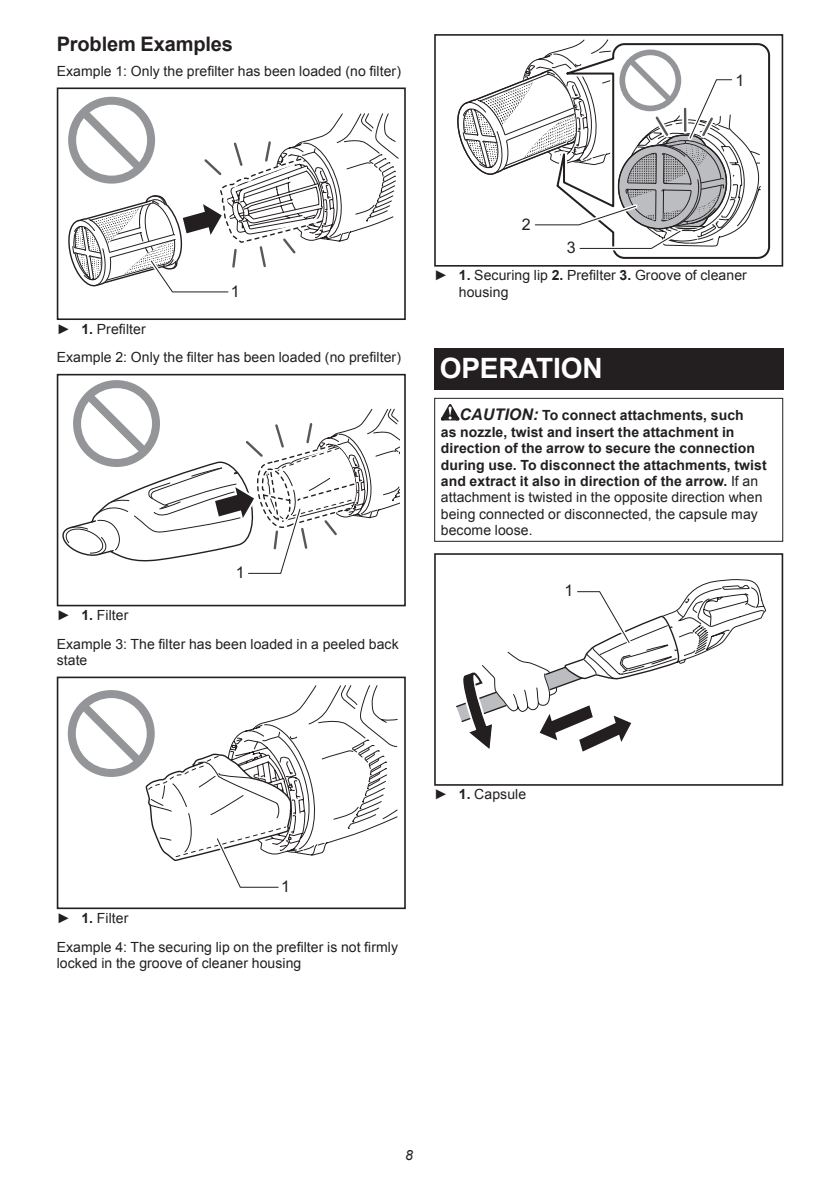
<style>
.page{position:relative;width:840px;height:1191px;background:#fff}
.page>*{position:absolute;margin:0;border:0;box-sizing:border-box;transform-origin:0 0}
.t1{font:700 28px "Arial";letter-spacing:-.01em;color:#fff}
.t2{font:700 20px "Arial";letter-spacing:-.01em;color:#231f20}
.t3{font:16px "Arial";color:#231f20}
.t4{font:14px/28.8px "Arial";letter-spacing:.005em;color:#231f20}
.t5{font:700 14px/16.4px "Arial";letter-spacing:.005em;color:#231f20}
.t6{font:italic 14px "Arial";color:#231f20}
.s1{font-weight:700}
.s2{font-style:italic;font-size:16px}
.s3{font-weight:400}
</style>
<div class="page">
<div style="left:57px;top:87px;width:348px;height:233px;border:2px solid #231f20"></div>
<svg style="left:68px;top:97px;width:331px;height:196px"></svg>
<div style="left:57px;top:374px;width:348px;height:232px;border:2px solid #231f20"></div>
<svg style="left:62px;top:380px;width:337px;height:194px"></svg>
<svg style="left:312px;top:685px;width:85px;height:140px"></svg>
<div style="left:57px;top:676px;width:348px;height:233px;border:2px solid #231f20"></div>
<svg style="left:68px;top:690px;width:313px;height:198px"></svg>
<svg style="left:760px;top:43px;width:10px;height:216px"></svg>
<svg style="left:453px;top:34px;width:307px;height:233px"></svg>
<div style="left:434px;top:349px;width:348px;height:41px;background:#231f20"></div>
<svg style="left:440px;top:404px;width:19px;height:16px"></svg>
<div style="left:434px;top:398px;width:348px;height:144px;border:1px solid #231f20"></div>
<div style="left:434px;top:553px;width:348px;height:232px;border:2px solid #231f20"></div>
<svg style="left:456px;top:579px;width:310px;height:173px"></svg>
<h2 class="t2" style="left:57px;top:31px;width:177px">Problem Examples</h2>
<p class="t4" style="left:57px;top:57px;width:345px">Example 1: Only the prefilter has been loaded (no filter)</p>
<p class="t3" style="left:735px;top:70px;width:10px">1</p>
<p class="t3" style="left:231px;top:280px;width:10px">1</p>
<p class="t4" style="left:57px;top:314px;width:345px">► <span class="s1">1.</span> Prefilter<br>Example 2: Only the filter has been loaded (no prefilter)</p>
<p class="t3" style="left:236px;top:562px;width:10px">1</p>
<p class="t4" style="left:57px;top:600px;width:343px">► <span class="s1">1.</span> Filter<br>Example 3: The filter has been loaded in a peeled back</p>
<p class="t4" style="left:57px;top:646px;width:32px">state</p>
<p class="t3" style="left:521px;top:214px;width:10px">2</p>
<p class="t3" style="left:566px;top:236px;width:10px">3</p>
<p class="t4" style="left:458px;top:267px;width:289px;line-height:16.4px;text-indent:-25px">► <span class="s1">1.</span> Securing lip <span class="s1">2.</span> Prefilter <span class="s1">3.</span> Groove of cleaner housing</p>
<h1 class="t1" style="left:439px;top:350px;width:164px">OPERATION</h1>
<p class="t5" style="left:440px;top:408px;width:327px;text-indent:19px"><span class="s2">CAUTION:</span> To connect attachments, such<br>as nozzle, twist and insert the attachment in direction of the arrow to secure the connection during use. To disconnect the attachments, twist and extract it also in direction of the arrow. <span class="s3">If an attachment is twisted in the opposite direction when being connected or disconnected, the capsule may become loose.</span></p>
<p class="t3" style="left:564px;top:580px;width:10px">1</p>
<p class="t3" style="left:281px;top:876px;width:10px">1</p>
<p class="t4" style="left:57px;top:903px;width:342px">► <span class="s1">1.</span> Filter<br>Example 4: The securing lip on the prefilter is not firmly</p>
<p class="t4" style="left:57px;top:948px;width:246px">locked in the groove of cleaner housing</p>
<p class="t4" style="left:434px;top:780px;width:93px">► <span class="s1">1.</span> Capsule</p>
<p class="t6" style="left:405px;top:1146px;width:9px">8</p>
</div>
